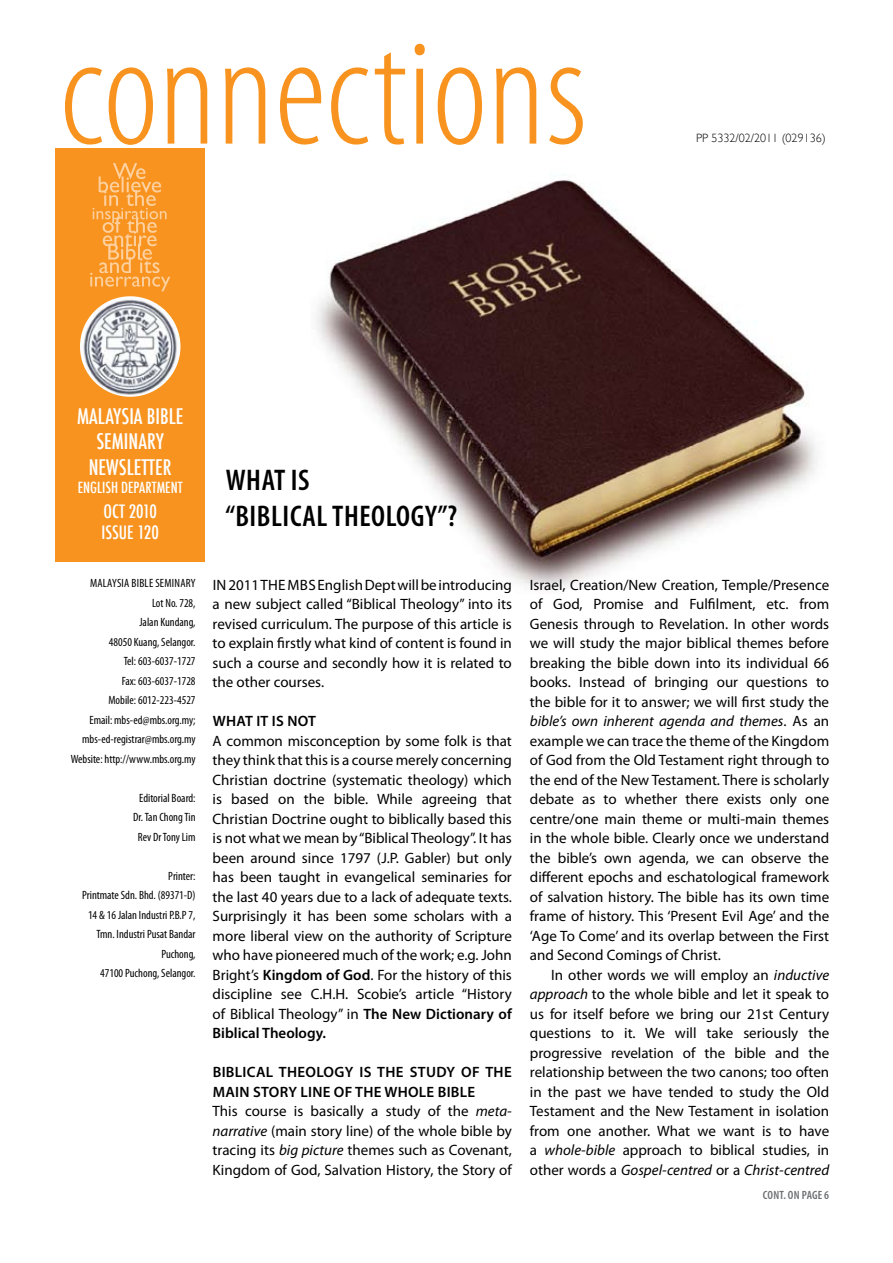
<style>
.page{position:relative;width:893px;height:1263px;background:#fff}
.page>*{position:absolute;margin:0;border:0;box-sizing:border-box;transform-origin:0 0}
.t1{font:300 condensed 156px "Myriad Pro";color:#f7931e}
.t2{font:600 condensed 30px/36px "Myriad Pro";letter-spacing:.02em;color:#000}
.t3{font:500 condensed 21px/25.2px "Futura";color:#fff;text-align:center}
.t4{font:500 condensed 18px/21.6px "Futura";color:#fff}
.t5{font:15px/19.5px "Myriad Pro";color:#000;text-align:justify}
.t6{font:500 condensed 15px "Futura";color:#fff}
.t7{font:600 15px "Myriad Pro";letter-spacing:.02em;color:#000}
.t8{font:condensed 12px/19.5px "Myriad Pro";color:#000;text-align:right}
.t9{font:300 12px "Gill Sans";color:#000}
.t10{font:600 condensed 12px "Myriad Pro";color:#6d6f71}
.s1{font-weight:600}
.s2{font-style:italic}
</style>
<div class="page">
<img style="left:317px;top:175px;width:501px;height:415px">
<div style="left:55px;top:148px;width:150px;height:413px;background:#f7931e"></div>
<svg style="left:90px;top:163px;width:80px;height:128px"></svg>
<img style="left:80px;top:296px;width:100px;height:101px;border-radius:50px">
<h1 class="t1" style="left:60px;top:0;width:529px">connections</h1>
<h3 class="t3" style="left:77px;top:404px;width:108px">MALAYSIA BIBLE<br>SEMINARY<br>NEWSLETTER</h3>
<p class="t4" style="left:102px;top:500px;width:59px">OCT 2010<br>ISSUE 120</p>
<p class="t6" style="left:78px;top:478px;width:106px">ENGLISH DEPARTMENT</p>
<h2 class="t2" style="left:225px;top:462px;width:233px">WHAT IS<br>“BIBLICAL THEOLOGY”?</h2>
<p class="t9" style="left:696px;top:131px;width:131px">PP 5332/02/2011 (029136)</p>
<p class="t8" style="left:71px;top:573px;width:126px">Malaysia Bible Seminary<br>Lot No. 728,<br>Jalan Kundang,<br>48050 Kuang, Selangor.<br>Tel: 603-6037-1727<br>Fax: 603-6037-1728<br>Mobile: 6012-223-4527<br>Email: mbs-ed@mbs.org.my; mbs-ed-registrar@mbs.org.my<br>Website: http://www.mbs.org.my</p>
<p class="t8" style="left:133px;top:788px;width:64px;text-align:center">Editorial Board:<br>Dr. Tan Chong Tin<br>Rev Dr Tony Lim</p>
<p class="t8" style="left:82px;top:866px;width:115px">Printer:<br>Printmate Sdn. Bhd. (89371-D)<br>14 &amp; 16 Jalan Industri P.B.P 7,<br>Tmn. Industri Pusat Bandar<br>Puchong,<br>47100 Puchong, Selangor.</p>
<p class="t5" style="left:213px;top:575px;width:301px">In 2011 The MBS English Dept will be introducing a new subject called “Biblical Theology” into its revised curriculum. The purpose of this article is to explain firstly what kind of content is found in such a course and secondly how it is related to the other courses.</p>
<p class="t7" style="left:213px;top:711px;width:105px">WHAT IT IS NOT</p>
<p class="t5" style="left:213px;top:731px;width:301px">A common misconception by some folk is that they think that this is a course merely concerning Christian doctrine (systematic theology) which is based on the bible. While agreeing that Christian Doctrine ought to biblically based this is not what we mean by “Biblical Theology”. It has been around since 1797 (J.P. Gabler) but only has been taught in evangelical seminaries for the last 40 years due to a lack of adequate texts.<br>Surprisingly it has been some scholars with a more liberal view on the authority of Scripture who have pioneered much of the work; e.g. John Bright’s <span class="s1">KINGDOM OF GOD</span>. For the history of this discipline see C.H.H. Scobie’s article “H istory of Biblical Theology” in <span class="s1">THE NEW DICTIONARY OF BIBLICAL THEOLOGY.</span></p>
<p class="t5" style="left:213px;top:1062px;width:301px;text-align:left"><span class="s1">BIBLICAL THEOLOGY IS THE STUDY OF THE MAIN STORY LINE OF THE WHOLE BIBLE<br></span>This course is basically a study of the <span class="s2">meta&shy;narrative</span> (main story line) of the whole bible by tracing its <span class="s2">big picture</span> themes such as Covenant, Kingdom of God, Salvation H istory, the Story of</p>
<p class="t5" style="left:530px;top:575px;width:301px">Israel, Creation/New Creation, Temple/Presence of God, Promise and Fulfilment, etc. from Genesis through to Revelation. In other words we will study the major biblical themes before breaking the bible down into its individual 66 books. Instead of bringing our questions to the bible for it to answer; we will first study the <span class="s2">bible’s own inherent agenda and themes</span>. As an example we can trace the theme of the Kingdom of God from the Old Testament right through to the end of the New Testament. There is scholarly debate as to whether there exists only one centre/one main theme or multi-main themes in the whole bible. Clearly once we understand the bible’s own agenda, we can observe the different epochs and eschatological framework of salvation history. The bible has its own time frame of history. This ‘Present Evil Age’ and the ‘Age To Come’ and its overlap between the First and Second Comings of Christ.</p>
<p class="t5" style="left:530px;top:965px;width:301px;text-indent:21px">In other words we will employ an <span class="s2">inductive approach</span> to the whole bible and let it speak to us for itself before we bring our 21st Century questions to it. We will take seriously the progressive revelation of the bible and the relationship between the two canons; too often in the past we have tended to study the Old Testament and the New Testament in isolation from one another. What we want is to have a <span class="s2">whole-bible</span> approach to biblical studies, in other words a <span class="s2">Gospel-centred</span> or a <span class="s2">Christ-centred</span></p>
<p class="t10" style="left:763px;top:1188px;width:68px">CONT. ON PAGE 6</p>
</div>
